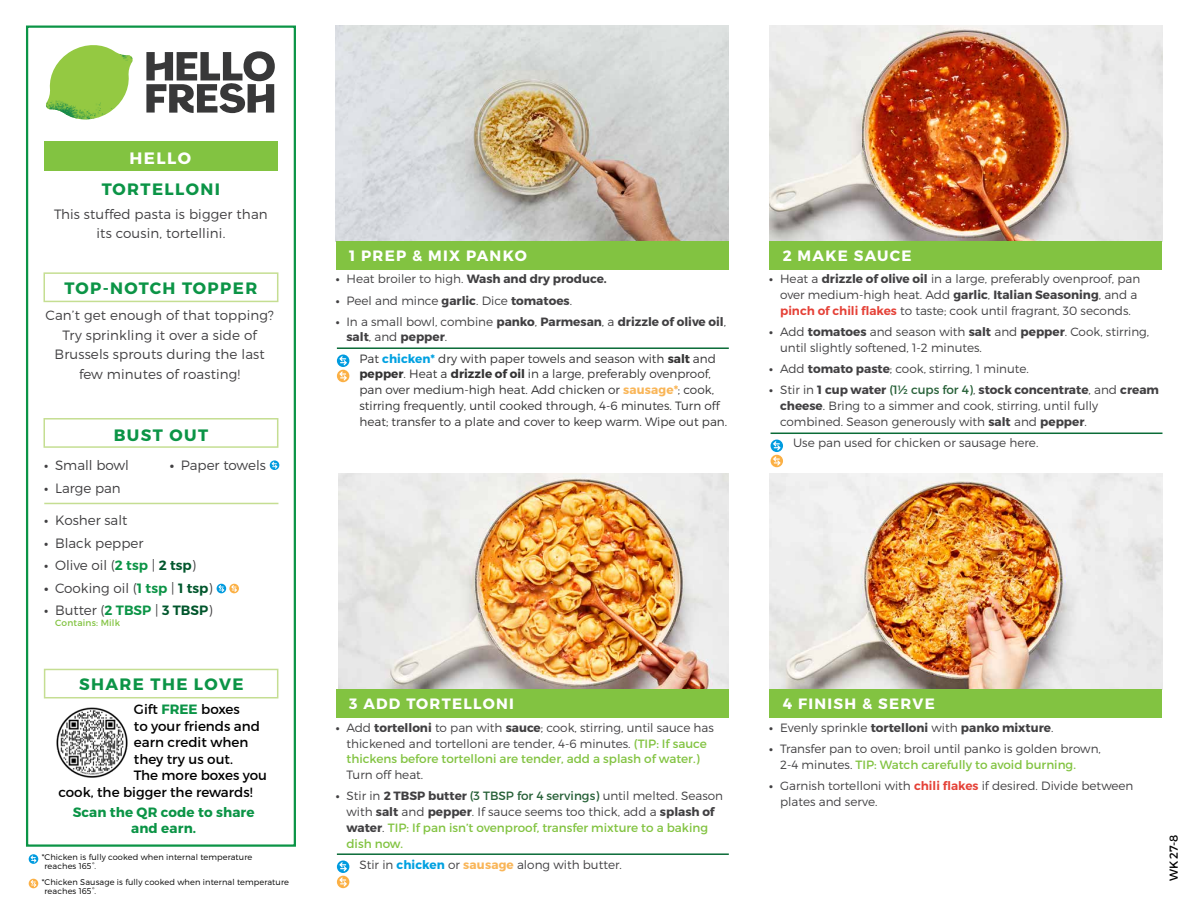
<style>
.page{position:relative;width:1188px;height:918px;background:#fff}
.page>*{position:absolute;margin:0;border:0;box-sizing:border-box;transform-origin:0 0}
.t1{font:700 16.5px "Montserrat";letter-spacing:.085em;color:#0b9446}
.t2{font:700 16.5px "Montserrat";letter-spacing:.085em;color:#fff}
.t3{font:700 15px "Montserrat";letter-spacing:.085em;color:#fff}
.t4{font:300 13.5px/19.5px "Montserrat";letter-spacing:.01em;color:#414042;text-align:center}
.t5{font:13.5px "Montserrat";color:#000}
.t6{font:700 13.5px/16.5px "Montserrat";letter-spacing:.01em;color:#0b9446;text-align:center}
.t7{font:300 12px/15.8px "Montserrat";color:#414042}
.t8{font:300 12px/15.8px "Montserrat";color:#343334}
.t9{font:700 12px/15.8px "Montserrat";color:#414042}
.t10{font:11.55px "Montserrat";color:#000}
.t11{font:9px "Montserrat";letter-spacing:.02em;color:#82c341}
.t12{font:300 8.25px/9px "Montserrat";letter-spacing:.01em;color:#000}
.s1{font-weight:600}
.s2{font-weight:700}
.s3{font-weight:600;color:#0b9446}
.s4{font-weight:600;color:#00562c}
.s5{font-weight:700;color:#0b9446}
.s6{font-weight:300}
.s7{font-weight:700;color:#00a1e1}
.s8{font-weight:700;color:#f9b659}
.s9{color:#414042}
.s10{font-weight:600;color:#e54137}
.s11{font-weight:400;color:#266037}
.s12{font-weight:400;color:#82c341}
</style>
<div class="page">
<img style="left:336px;top:26px;width:393px;height:216px">
<img style="left:339px;top:474px;width:390px;height:216px">
<img style="left:770px;top:26px;width:392px;height:216px">
<img style="left:770px;top:474px;width:392px;height:216px">
<div style="left:336px;top:690px;width:393px;height:28px;background:#82c341"></div>
<div style="left:770px;top:690px;width:392px;height:28px;background:#82c341"></div>
<div style="left:336px;top:242px;width:393px;height:28px;background:#82c341"></div>
<div style="left:770px;top:242px;width:392px;height:28px;background:#82c341"></div>
<svg style="left:146px;top:51px;width:129px;height:62px"></svg>
<svg style="left:52px;top:45px;width:77px;height:50px"></svg>
<img style="left:93px;top:45px;width:40px;height:33px">
<img style="left:51px;top:73px;width:74px;height:14px">
<img style="left:46px;top:78px;width:76px;height:41px">
<img style="left:91px;top:87px;width:34px;height:32px">
<div style="left:26px;top:26px;width:270px;height:821px;border:2px solid #0b9446"></div>
<div style="left:43px;top:272px;width:235px;height:30px;border:2px solid #c5de92"></div>
<div style="left:44px;top:142px;width:234px;height:29px;background:#82c341"></div>
<svg style="left:29px;top:854px;width:9px;height:10px"></svg>
<svg style="left:31px;top:856px;width:5px;height:7px"></svg>
<svg style="left:29px;top:879px;width:9px;height:9px"></svg>
<svg style="left:31px;top:880px;width:5px;height:7px"></svg>
<hr style="left:337px;top:853px;width:392px;height:2px;background:#0a6b37">
<hr style="left:771px;top:433px;width:391px;height:1px;background:#0a6b37">
<hr style="left:44px;top:503px;width:234px;height:1px;background:#c5de92">
<svg style="left:337px;top:861px;width:12px;height:12px"></svg>
<svg style="left:339px;top:862px;width:8px;height:9px"></svg>
<div style="left:337px;top:876px;width:12px;height:12px;background:#fbb045;border-radius:50%"></div>
<svg style="left:339px;top:877px;width:8px;height:10px"></svg>
<svg style="left:771px;top:440px;width:12px;height:12px"></svg>
<svg style="left:773px;top:441px;width:8px;height:9px"></svg>
<div style="left:771px;top:455px;width:12px;height:12px;background:#fbb045;border-radius:50%"></div>
<svg style="left:773px;top:456px;width:8px;height:10px"></svg>
<div style="left:43px;top:418px;width:235px;height:30px;border:2px solid #c5de92"></div>
<svg style="left:270px;top:460px;width:9px;height:10px"></svg>
<svg style="left:272px;top:462px;width:5px;height:7px"></svg>
<svg style="left:217px;top:584px;width:9px;height:9px"></svg>
<svg style="left:218px;top:585px;width:6px;height:7px"></svg>
<svg style="left:229px;top:584px;width:10px;height:9px"></svg>
<svg style="left:231px;top:585px;width:6px;height:7px"></svg>
<hr style="left:337px;top:347px;width:392px;height:2px;background:#0a6b37">
<svg style="left:337px;top:355px;width:12px;height:12px"></svg>
<svg style="left:339px;top:356px;width:8px;height:9px"></svg>
<div style="left:337px;top:370px;width:12px;height:12px;background:#fbb045;border-radius:50%"></div>
<svg style="left:339px;top:371px;width:8px;height:10px"></svg>
<div style="left:44px;top:669px;width:234px;height:29px;border:2px solid #c5de92"></div>
<img style="left:56px;top:707px;width:71px;height:71px">
<h1 class="t2" style="left:130px;top:148px;width:63px">HELLO</h1>
<h1 class="t1" style="left:102px;top:179px;width:120px">TORTELLONI</h1>
<p class="t4" style="left:54px;top:204px;width:215px">This stuffed pasta is bigger than its cousin, tortellini.</p>
<h1 class="t1" style="left:65px;top:278px;width:194px">TOP-NOTCH TOPPER</h1>
<p class="t4" style="left:45px;top:305px;width:230px">Can’t get enough of that topping?<br>Try sprinkling it over a side of<br>Brussels sprouts during the last few minutes of roasting!</p>
<h1 class="t1" style="left:114px;top:425px;width:96px">BUST OUT</h1>
<p class="t4" style="left:44px;top:455px;width:86px"><span class="s1">•</span> Small bowl</p>
<p class="t4" style="left:44px;top:478px;width:78px"><span class="s1">•</span> Large pan</p>
<p class="t4" style="left:170px;top:455px;width:97px"><span class="s2">•</span> Paper towels</p>
<p class="t4" style="left:44px;top:510px;width:85px"><span class="s1">•</span> Kosher salt</p>
<p class="t4" style="left:44px;top:533px;width:101px"><span class="s1">•</span> Black pepper</p>
<p class="t4" style="left:44px;top:555px;width:153px"><span class="s1">•</span> Olive oil (<span class="s3">2 tsp</span> | <span class="s4">2 tsp</span>)</p>
<p class="t4" style="left:44px;top:578px;width:170px"><span class="s2">•</span> Cooking oil (<span class="s3">1 tsp</span> | <span class="s4">1 tsp</span>)</p>
<p class="t4" style="left:44px;top:600px;width:170px"><span class="s1">•</span> Butter (<span class="s3">2 TBSP</span> | <span class="s4">3 TBSP</span>)</p>
<p class="t11" style="left:55px;top:617px;width:67px">Contains: Milk</p>
<h1 class="t1" style="left:79px;top:674px;width:166px">SHARE THE LOVE</h1>
<p class="t5" style="left:134px;top:701px;width:107px">Gift <span class="s5">FREE</span> boxes</p>
<p class="t5" style="left:134px;top:718px;width:128px">to your friends and</p>
<p class="t5" style="left:134px;top:734px;width:116px">earn credit when</p>
<p class="t5" style="left:134px;top:751px;width:100px">they try us out.</p>
<p class="t5" style="left:134px;top:767px;width:135px">The more boxes you</p>
<p class="t5" style="left:59px;top:784px;width:195px">cook, the bigger the rewards!</p>
<p class="t6" style="left:73px;top:804px;width:183px">Scan the QR code to share and earn.</p>
<p class="t12" style="left:45px;top:852px;width:209px;text-indent:-3px">*Chicken is fully cooked when internal temperature reaches 165°.</p>
<p class="t12" style="left:45px;top:877px;width:246px;text-indent:-3px">*Chicken Sausage is fully cooked when internal temperature reaches 165°.</p>
<p class="t3" style="left:349px;top:246px;width:179px">1 PREP &amp; MIX PANKO</p>
<p class="t9" style="left:336px;top:271px;width:273px">• <span class="s6">Heat broiler to high.</span> Wash and dry produce.</p>
<p class="t7" style="left:336px;top:292px;width:238px"><span class="s2">•</span> Peel and mince <span class="s2">garlic</span>. Dice <span class="s2">tomatoes</span>.</p>
<p class="t9" style="left:346px;top:314px;width:381px;text-indent:-11px">• <span class="s6">In a small bowl, combine</span> panko<span class="s6">,</span> Parmesan<span class="s6">, a</span> drizzle of olive oil<span class="s6">, </span>salt<span class="s6">, and</span> pepper<span class="s6">.</span></p>
<p class="t8" style="left:359px;top:350px;width:369px">Pat <span class="s7">chicken*</span> dry with paper towels and season with <span class="s2">salt</span> and <span class="s2">pepper</span>. Heat a <span class="s2">drizzle of oil</span> in a large, preferably ovenproof, pan over medium-high heat. Add chicken or <span class="s8">sausage*</span><span class="s9">;</span> cook, stirring frequently, until cooked through, 4-6 minutes. Turn off heat; transfer to a plate and cover to keep warm. Wipe out pan.</p>
<p class="t3" style="left:783px;top:246px;width:130px">2 MAKE SAUCE</p>
<p class="t7" style="left:780px;top:271px;width:362px;text-indent:-11px"><span class="s2">•</span> Heat a <span class="s2">drizzle of olive oil</span> in a large, preferably ovenproof, pan over medium-high heat. Add <span class="s2">garlic</span>, <span class="s2">Italian Seasoning</span>, and a <span class="s10">pinch of chili flakes</span> to taste; cook until fragrant, 30 seconds.</p>
<p class="t7" style="left:780px;top:324px;width:371px;text-indent:-11px"><span class="s2">•</span> Add <span class="s2">tomatoes</span> and season with <span class="s2">salt</span> and <span class="s2">pepper</span>. Cook, stirring, until slightly softened, 1-2 minutes.</p>
<p class="t7" style="left:769px;top:361px;width:261px"><span class="s2">•</span> Add <span class="s2">tomato paste</span>; cook, stirring, 1 minute.</p>
<p class="t7" style="left:780px;top:382px;width:380px;text-indent:-11px"><span class="s2">•</span> Stir in <span class="s2">1 cup water</span> <span class="s11">(1½ cups for 4)</span>, <span class="s2">stock concentrate</span>, and <span class="s2">cream cheese</span>. Bring to a simmer and cook, stirring, until fully combined. Season generously with <span class="s2">salt</span> and <span class="s2">pepper</span>.</p>
<p class="t7" style="left:793px;top:434px;width:247px">Use pan used for chicken or sausage here.</p>
<p class="t3" style="left:349px;top:695px;width:166px">3 ADD TORTELLONI</p>
<p class="t7" style="left:336px;top:720px;width:380px;text-align:center"><span class="s2">•</span> Add <span class="s2">tortelloni</span> to pan with <span class="s2">sauce</span>; cook, stirring, until sauce has thickened and tortelloni are tender, 4-6 minutes. <span class="s12">(TIP: If sauce thickens before tortelloni are tender, add a splash of water.)</span></p>
<p class="t7" style="left:346px;top:767px;width:78px">Turn off heat.</p>
<p class="t7" style="left:346px;top:788px;width:378px;text-indent:-11px"><span class="s2">•</span> Stir in <span class="s2">2 TBSP butter</span> <span class="s11">(3 TBSP for 4 servings)</span> until melted. Season with <span class="s2">salt</span> and <span class="s2">pepper</span>. If sauce seems too thick, add a <span class="s2">splash of water</span>. <span class="s12">TIP: If pan isn’t ovenproof, transfer mixture to a baking dish now.</span></p>
<p class="t7" style="left:359px;top:856px;width:264px">Stir in <span class="s7">chicken</span> or <span class="s8">sausage</span> along with butter.</p>
<p class="t3" style="left:783px;top:695px;width:154px">4 FINISH &amp; SERVE</p>
<p class="t9" style="left:769px;top:720px;width:286px">• <span class="s6">Evenly sprinkle</span> tortelloni <span class="s6">with</span> panko mixture<span class="s6">.</span></p>
<p class="t7" style="left:780px;top:741px;width:322px;text-indent:-11px"><span class="s2">•</span> Transfer pan to oven; broil until panko is golden brown,<br>2-4 minutes. <span class="s12">TIP: Watch carefully to avoid burning.</span></p>
<p class="t7" style="left:780px;top:778px;width:355px;text-indent:-11px"><span class="s2">•</span> Garnish tortelloni with <span class="s10">chili flakes</span> if desired. Divide between plates and serve.</p>
<p class="t10" style="left:1167px;top:881px;width:48px;rotate:-90deg">WK 27-8</p>
</div>
